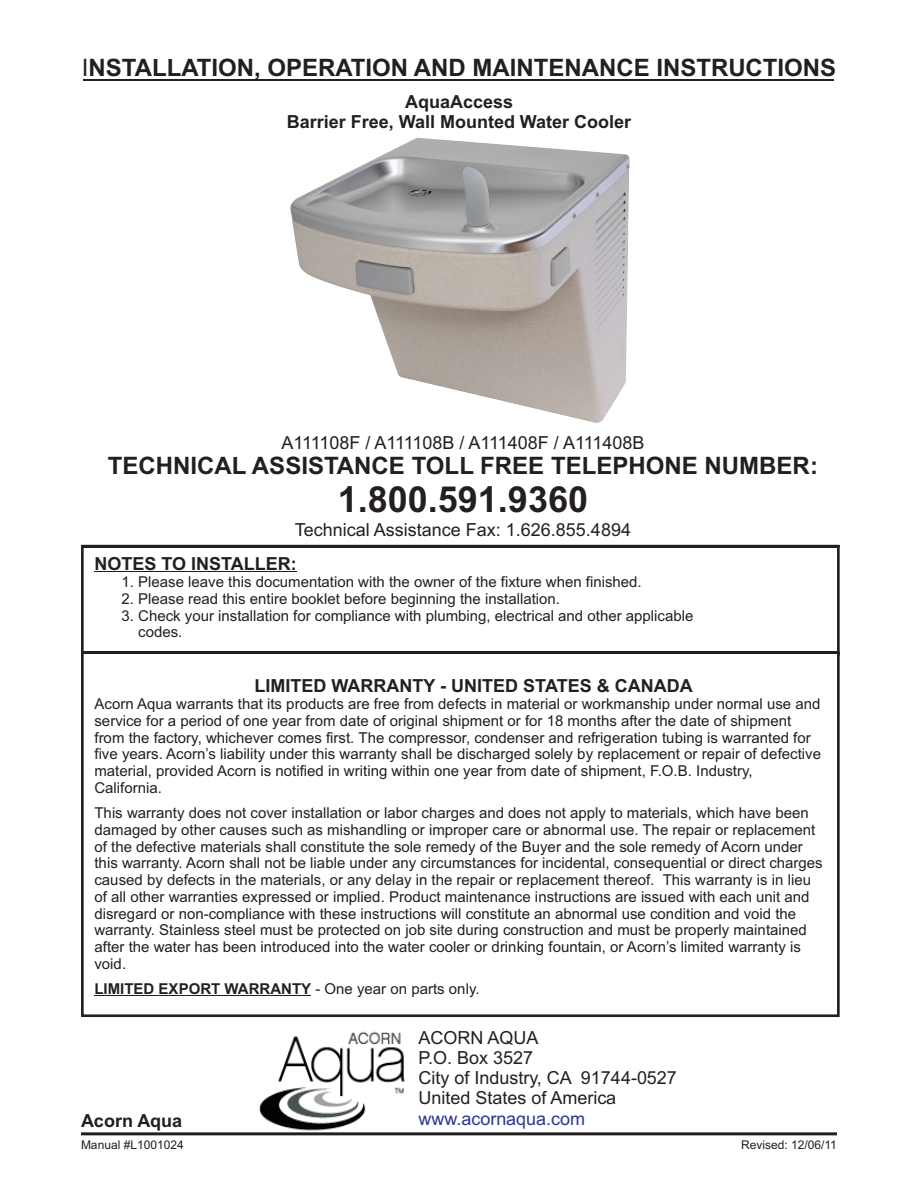
<style>
.page{position:relative;width:918px;height:1188px;background:#fff}
.page>*{position:absolute;margin:0;border:0;box-sizing:border-box;transform-origin:0 0}
.t1{font:700 36px "Arial";color:#231f20}
.t2{font:700 24px "Arial";color:#231f20}
.t3{font:18px/20.1px "Arial";color:#231f20}
.t4{font:700 18px/20.1px "Arial";color:#231f20;text-align:center}
.t5{font:18px "Arial";color:#2c3695}
.t6{font:15px/16.8px "Arial";color:#231f20}
.t7{font:700 15px "Arial";color:#231f20}
.t8{font:12px "Arial";color:#231f20}
.s1{font-weight:400}
</style>
<div class="page">
<hr style="left:84px;top:79px;width:750px;height:2px;background:#231f20">
<img style="left:259px;top:1031px;width:146px;height:100px">
<svg style="left:81px;top:544px;width:759px;height:106px"></svg>
<svg style="left:81px;top:650px;width:759px;height:368px"></svg>
<hr style="left:81px;top:1132px;width:756px;height:3px;background:#231f20">
<hr style="left:94px;top:571px;width:203px;height:1px;background:#231f20">
<hr style="left:94px;top:995px;width:217px;height:1px;background:#231f20">
<img style="left:290px;top:138px;width:340px;height:285px">
<h2 class="t2" style="left:82px;top:58px;width:756px"><span class="s1">I</span>NSTALLATION, OPERATION AND MAINTENANCE INSTRUCTIONS</h2>
<p class="t4" style="left:287px;top:93px;width:346px">AquaAccess<br>Barrier Free, Wall Mounted Water Cooler</p>
<p class="t3" style="left:281px;top:434px;width:365px">A111108F / A111108B / A111408F / A111408B</p>
<h2 class="t2" style="left:108px;top:457px;width:712px">TECHNICAL ASSISTANCE TOLL FREE TELEPHONE NUMBER:</h2>
<h1 class="t1" style="left:338px;top:486px;width:252px">1.800.591.9360</h1>
<p class="t3" style="left:295px;top:521px;width:338px">Technical Assistance Fax: 1.626.855.4894</p>
<p class="t4" style="left:94px;top:555px;width:204px">NOTES TO INSTALLER:</p>
<p class="t6" style="left:121px;top:592px;width:440px">2. Please read this entire booklet before beginning the installation.</p>
<p class="t6" style="left:138px;top:608px;width:557px;text-indent:-17px">3. Check your installation for compliance with plumbing, electrical and other applicable codes.</p>
<p class="t6" style="left:121px;top:575px;width:522px">1. Please leave this documentation with the owner of the fixture when finished.</p>
<p class="t4" style="left:255px;top:677px;width:440px">LIMITED WARRANTY - UNITED STATES &amp; CANADA</p>
<p class="t6" style="left:94px;top:697px;width:728px">Acorn Aqua warrants that its products are free from defects in material or workmanship under normal use and service for a period of one year from date of original shipment or for 18 months after the date of shipment from the factory, whichever comes first. The compressor, condenser and refrigeration tubing is warranted for five years. Acorn’s liability under this warranty shall be discharged solely by replacement or repair of defective material, provided Acorn is notified in writing within one year from date of shipment, F.O.B. Industry, California.</p>
<p class="t6" style="left:94px;top:806px;width:730px">This warranty does not cover installation or labor charges and does not apply to materials, which have been damaged by other causes such as mishandling or improper care or abnormal use. The repair or replacement of the defective materials shall constitute the sole remedy of the Buyer and the sole remedy of Acorn under this warranty. Acorn shall not be liable under any circumstances for incidental, consequential or direct charges caused by defects in the materials, or any delay in the repair or replacement thereof. This warranty is in lieu of all other warranties expressed or implied. Product maintenance instructions are issued with each unit and disregard or non-compliance with these instructions will constitute an abnormal use condition and void the warranty. Stainless steel must be protected on job site during construction and must be properly maintained after the water has been introduced into the water cooler or drinking fountain, or Acorn’s limited warranty is void.</p>
<p class="t7" style="left:94px;top:983px;width:387px">LIMITED EXPORT WARRANTY <span class="s1">- One year on parts only.</span></p>
<p class="t4" style="left:81px;top:1113px;width:103px">Acorn Aqua</p>
<p class="t3" style="left:418px;top:1029px;width:260px">ACORN AQUA<br>P.O. Box 3527<br>City of Industry, CA 91744-0527<br>United States of America</p>
<p class="t5" style="left:419px;top:1111px;width:168px">www.acornaqua.com</p>
<p class="t8" style="left:81px;top:1140px;width:104px">Manual #L1001024</p>
<p class="t8" style="left:741px;top:1140px;width:97px">Revised: 12/06/11</p>
</div>
